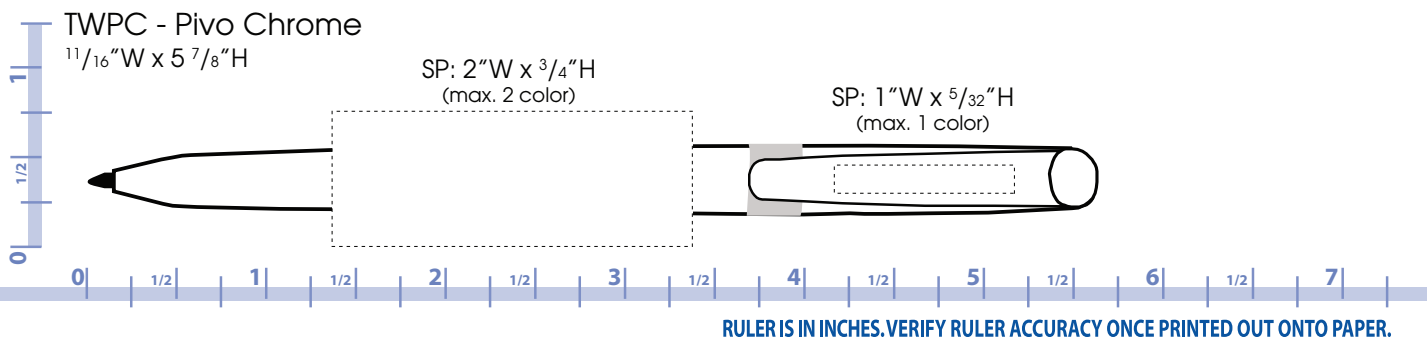
<style>
.page{position:relative;width:1427px;height:337px;background:#fff}
.page>*{position:absolute;margin:0;border:0;box-sizing:border-box;transform-origin:0 0}
.t1{font:30px "Avant Garde";color:#050504}
.t2{font:25px "Avant Garde";color:#050504}
.t3{font:700 25px "Myriad";color:#6b82bd}
.t4{font:20px "Avant Garde";color:#050504}
.t5{font:700 15px "Myriad";color:#6b82bd}
.s1{font-size:15px}
</style>
<div class="page">
<div style="left:0;top:287px;width:1426px;height:13px;background:#c3cbe4"></div>
<hr style="left:130px;top:276px;width:2px;height:31px;background:#7e90c6">
<hr style="left:220px;top:276px;width:2px;height:31px;background:#7e90c6">
<hr style="left:309px;top:276px;width:3px;height:31px;background:#7e90c6">
<hr style="left:399px;top:276px;width:2px;height:31px;background:#7e90c6">
<hr style="left:488px;top:276px;width:3px;height:31px;background:#7e90c6">
<hr style="left:578px;top:276px;width:3px;height:31px;background:#7e90c6">
<hr style="left:668px;top:276px;width:2px;height:31px;background:#7e90c6">
<hr style="left:757px;top:276px;width:3px;height:31px;background:#7e90c6">
<hr style="left:847px;top:276px;width:3px;height:31px;background:#7e90c6">
<hr style="left:937px;top:276px;width:2px;height:31px;background:#7e90c6">
<hr style="left:1026px;top:276px;width:3px;height:31px;background:#7e90c6">
<hr style="left:1116px;top:276px;width:3px;height:31px;background:#7e90c6">
<hr style="left:1206px;top:276px;width:2px;height:31px;background:#7e90c6">
<hr style="left:1295px;top:276px;width:3px;height:31px;background:#7e90c6">
<hr style="left:86px;top:267px;width:2px;height:31px;background:#7e90c6">
<hr style="left:175px;top:267px;width:3px;height:31px;background:#7e90c6">
<hr style="left:265px;top:267px;width:2px;height:31px;background:#7e90c6">
<hr style="left:354px;top:267px;width:3px;height:31px;background:#7e90c6">
<hr style="left:444px;top:267px;width:3px;height:31px;background:#7e90c6">
<hr style="left:534px;top:267px;width:2px;height:31px;background:#7e90c6">
<hr style="left:623px;top:267px;width:3px;height:31px;background:#7e90c6">
<hr style="left:713px;top:267px;width:3px;height:31px;background:#7e90c6">
<hr style="left:803px;top:267px;width:2px;height:31px;background:#7e90c6">
<hr style="left:892px;top:267px;width:3px;height:31px;background:#7e90c6">
<hr style="left:982px;top:267px;width:2px;height:31px;background:#7e90c6">
<hr style="left:1072px;top:267px;width:2px;height:31px;background:#7e90c6">
<hr style="left:1161px;top:267px;width:3px;height:31px;background:#7e90c6">
<hr style="left:1251px;top:267px;width:2px;height:31px;background:#7e90c6">
<hr style="left:1341px;top:267px;width:2px;height:31px;background:#7e90c6">
<hr style="left:1385px;top:276px;width:2px;height:31px;background:#7e90c6">
<div style="left:28px;top:25px;width:13px;height:221px;background:#c3cbe4"></div>
<hr style="left:21px;top:201px;width:31px;height:2px;background:#7e90c6">
<hr style="left:21px;top:111px;width:31px;height:3px;background:#7e90c6">
<hr style="left:10px;top:245px;width:31px;height:3px;background:#7e90c6">
<hr style="left:10px;top:156px;width:31px;height:2px;background:#7e90c6">
<hr style="left:10px;top:66px;width:31px;height:2px;background:#7e90c6">
<hr style="left:21px;top:22px;width:31px;height:3px;background:#7e90c6">
<svg style="left:110px;top:143px;width:780px;height:74px"></svg>
<svg style="left:88px;top:172px;width:26px;height:16px"></svg>
<svg style="left:331px;top:111px;width:361px;height:136px"></svg>
<svg style="left:746px;top:144px;width:353px;height:72px"></svg>
<svg style="left:723px;top:319px;width:52px;height:18px"></svg>
<hr style="left:780px;top:319px;width:3px;height:17px;background:#0a54a0">
<svg style="left:784px;top:319px;width:9px;height:18px"></svg>
<hr style="left:798px;top:319px;width:3px;height:17px;background:#0a54a0">
<svg style="left:803px;top:319px;width:11px;height:17px"></svg>
<svg style="left:820px;top:319px;width:98px;height:18px"></svg>
<hr style="left:920px;top:319px;width:3px;height:17px;background:#0a54a0">
<svg style="left:926px;top:319px;width:227px;height:18px"></svg>
<svg style="left:1159px;top:319px;width:21px;height:17px"></svg>
<hr style="left:1181px;top:319px;width:3px;height:17px;background:#0a54a0">
<svg style="left:1187px;top:319px;width:203px;height:18px"></svg>
<p class="t3" style="left:5px;top:85px;width:15px;rotate:-90deg">1</p>
<p class="t5" style="left:13px;top:184px;width:23px;rotate:-90deg">1/2</p>
<p class="t3" style="left:5px;top:265px;width:15px;rotate:-90deg">0</p>
<p class="t1" style="left:64px;top:5px;width:299px">TWPC - Pivo Chrome</p>
<p class="t2" style="left:64px;top:42px;width:185px"><sup>11</sup>/<span class="s1">16</span>”W x 5 <sup>7</sup>/<span class="s1">8</span>”H</p>
<p class="t2" style="left:422px;top:53px;width:175px">SP: 2”W x <sup>3</sup>/<span class="s1">4</span>”H</p>
<p class="t4" style="left:442px;top:82px;width:135px">(max. 2 color)</p>
<p class="t2" style="left:832px;top:82px;width:183px">SP: 1”W x <sup>5</sup>/<span class="s1">32</span>”H</p>
<p class="t4" style="left:856px;top:110px;width:135px">(max. 1 color)</p>
<p class="t3" style="left:71px;top:264px;width:15px">0</p>
<p class="t5" style="left:150px;top:272px;width:23px">1/2</p>
<p class="t3" style="left:248px;top:264px;width:15px">1</p>
<p class="t5" style="left:330px;top:272px;width:23px">1/2</p>
<p class="t3" style="left:428px;top:264px;width:15px">2</p>
<p class="t5" style="left:509px;top:272px;width:23px">1/2</p>
<p class="t3" style="left:607px;top:264px;width:15px">3</p>
<p class="t5" style="left:688px;top:272px;width:23px">1/2</p>
<p class="t3" style="left:787px;top:264px;width:15px">4</p>
<p class="t5" style="left:867px;top:272px;width:23px">1/2</p>
<p class="t3" style="left:966px;top:264px;width:15px">5</p>
<p class="t5" style="left:1046px;top:272px;width:23px">1/2</p>
<p class="t3" style="left:1145px;top:264px;width:15px">6</p>
<p class="t5" style="left:1225px;top:272px;width:23px">1/2</p>
<p class="t3" style="left:1324px;top:264px;width:15px">7</p>
</div>
